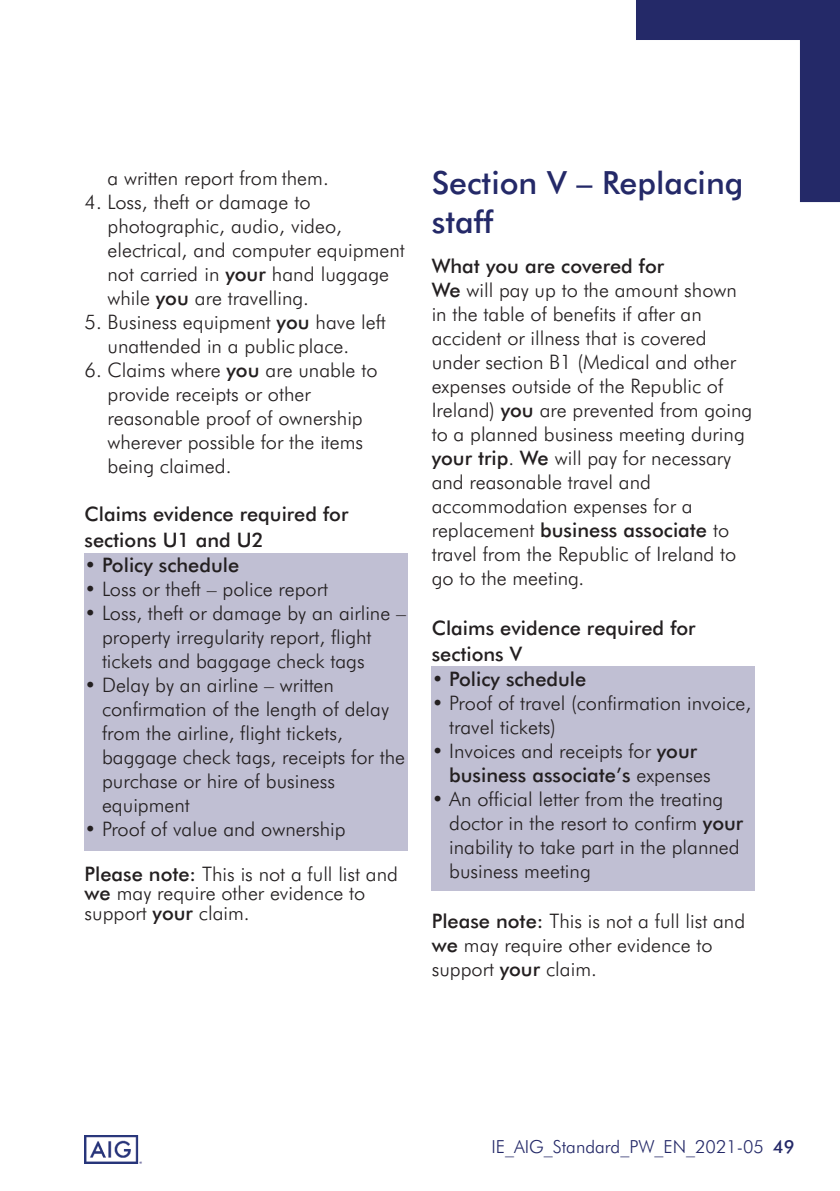
<style>
.page{position:relative;width:840px;height:1191px;background:#fff}
.page>*{position:absolute;margin:0;border:0;box-sizing:border-box;transform-origin:0 0}
.t1{font:500 32px/38.4px "AIG Futura";color:#242968}
.t2{font:300 20px/24px "AIG Futura";color:#231f20}
.t3{font:500 20px/25.6px "AIG Futura";color:#231f20}
.t4{font:300 18px "AIG Futura";color:#242968}
.s1{font-weight:500}
.s2{font-weight:300}
</style>
<div class="page">
<div style="left:84px;top:553px;width:323px;height:297px;background:#c0bfd3"></div>
<div style="left:431px;top:665px;width:323px;height:225px;background:#c0bfd3"></div>
<svg style="left:636px;top:0;width:203px;height:202px"></svg>
<img style="left:84px;top:1135px;width:58px;height:28px">
<p class="t2" style="left:107px;top:168px;width:223px">a written report from them.</p>
<p class="t2" style="left:107px;top:192px;width:299px;text-indent:-23px">4. loss, theft or damage to photographic, audio, video, electrical, and computer equipment not carried in <span class="s1">your</span> hand luggage while <span class="s1">you</span> are travelling.</p>
<p class="t2" style="left:107px;top:312px;width:279px;text-indent:-23px">5. Business equipment <span class="s1">you</span> have left unattended in a public place.</p>
<p class="t2" style="left:107px;top:360px;width:271px;text-indent:-23px">6. claims where <span class="s1">you</span> are unable to provide receipts or other reasonable proof of ownership wherever possible for the items being claimed.</p>
<p class="t3" style="left:84px;top:503px;width:265px">Claims evidence required for sections U1 and U2</p>
<p class="t3" style="left:84px;top:553px;width:156px"><span class="s2">•</span> Policy schedule</p>
<p class="t2" style="left:84px;top:578px;width:245px">• loss or theft – police report</p>
<p class="t2" style="left:102px;top:602px;width:305px;text-indent:-17px">• loss, theft or damage by an airline – property irregularity report, flight tickets and baggage check tags</p>
<p class="t2" style="left:102px;top:674px;width:304px;text-indent:-17px">• Delay by an airline – written confirmation of the length of delay from the airline, flight tickets, baggage check tags, receipts for the purchase or hire of business equipment</p>
<p class="t2" style="left:84px;top:818px;width:262px">• Proof of value and ownership</p>
<p class="t2" style="left:84px;top:866px;width:315px;line-height:19.4px"><span class="s1">Please note:</span> this is not a full list and <span class="s1">we</span> may require other evidence to support <span class="s1">your</span> claim.</p>
<h1 class="t1" style="left:431px;top:166px;width:313px">Section V – Replacing staff</h1>
<p class="t2" style="left:431px;top:255px;width:322px"><span class="s1">What you are covered for<br>We</span> will pay up to the amount shown in the table of benefits if after an accident or illness that is covered under section B1 (medical and other expenses outside of the Republic of ireland) <span class="s1">you</span> are prevented from going to a planned business meeting during <span class="s1">your trip</span>. <span class="s1">We</span> will pay for necessary and reasonable travel and accommodation expenses for a replacement <span class="s1">business associate</span> to travel from the Republic of ireland to go to the meeting.</p>
<p class="t3" style="left:431px;top:617px;width:265px">Claims evidence required for sections V</p>
<p class="t3" style="left:431px;top:667px;width:156px"><span class="s2">•</span> Policy schedule</p>
<p class="t2" style="left:449px;top:692px;width:303px;text-indent:-17px">• Proof of travel (confirmation invoice, travel tickets)</p>
<p class="t2" style="left:449px;top:740px;width:263px;text-indent:-18px">• invoices and receipts for <span class="s1">your business associate’s</span> expenses</p>
<p class="t2" style="left:449px;top:788px;width:295px;text-indent:-17px">• An official letter from the treating doctor in the resort to confirm <span class="s1">your </span>inability to take part in the planned business meeting</p>
<p class="t2" style="left:431px;top:911px;width:315px"><span class="s1">Please note:</span> this is not a full list and <span class="s1">we</span> may require other evidence to support <span class="s1">your</span> claim.</p>
<p class="t4" style="left:491px;top:1139px;width:304px">ie_AiG_Standard_PW_en_2021-05 <span class="s1">49</span></p>
</div>
